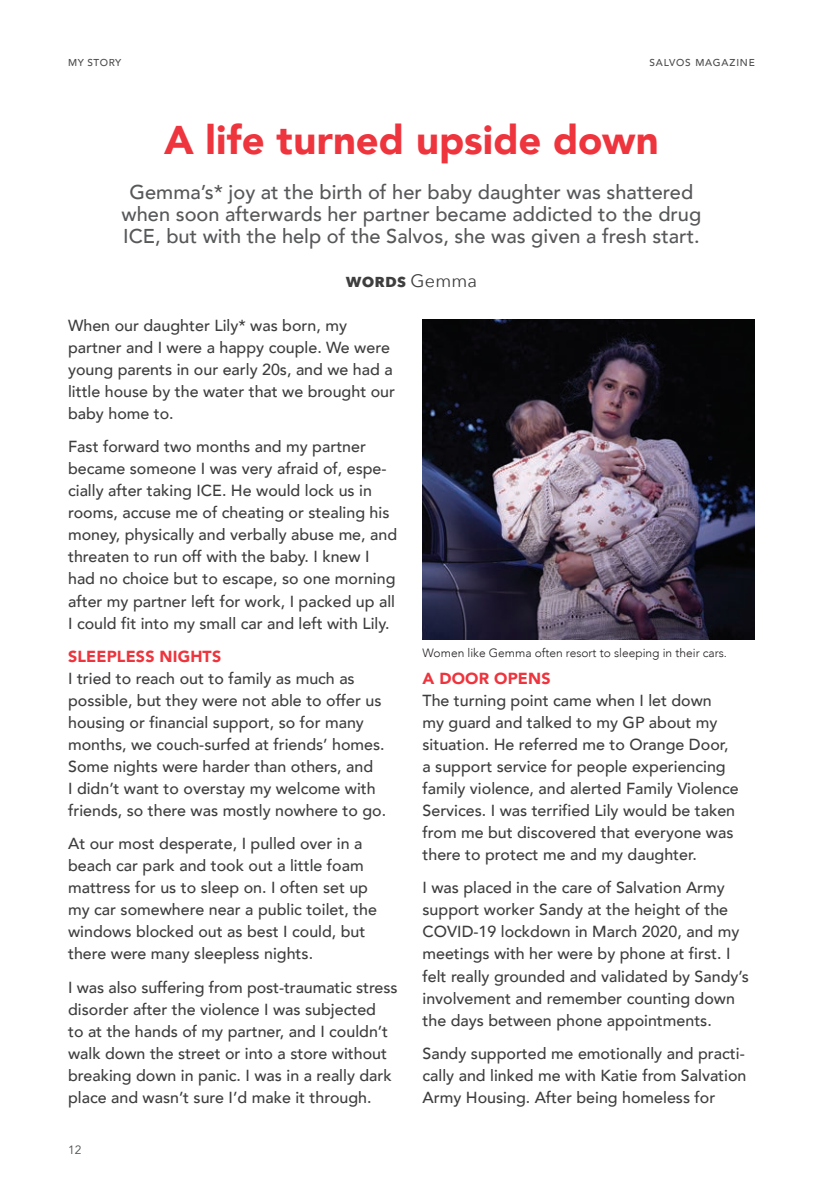
<style>
.page{position:relative;width:840px;height:1191px;background:#fff}
.page>*{position:absolute;margin:0;border:0;box-sizing:border-box;transform-origin:0 0}
.Salvos_Header{font:900 40px "Avenir";color:#ee343d}
.Salvos_Subhead{font:500 20px/22px "Avenir";color:#57585a;text-align:center}
.Salvos_By-Line{font:700 18px "Avenir Next";color:#3e3e3f}
.Salvos_Body{font:500 16px/22px "Avenir";color:#3e3e3f}
.Intext_Subhead{font:900 16px "Avenir";letter-spacing:.01em;color:#ee343d}
.Image_Caption{font:300 12px "Avenir";color:#231f20}
.t1{font:12px "Avenir";color:#4b4c4d}
.Page_name_-_Left{font:500 10px "Avenir";letter-spacing:.08em;color:#4b4c4d}
.Page_name_-_Left-2{font:500 10px "Avenir";letter-spacing:.06em;color:#4b4c4d}
.s1{font-weight:400}
</style>
<div class="page">
<img style="left:422px;top:320px;width:332px;height:319px">
<p class="Page_name_-_Left-2" style="left:68px;top:54px;width:55px">MY STORY</p>
<p class="Page_name_-_Left" style="left:649px;top:54px;width:107px">SALVOS MAGAZINE</p>
<p class="Salvos_Header" style="left:164px;top:106px;width:496px">A life turned upside down</p>
<p class="Salvos_Subhead" style="left:121px;top:179px;width:581px">Gemma’s* joy at the birth of her baby daughter was shattered when soon afterwards her partner became addicted to the drug<br>ICE, but with the help of the Salvos, she was given a fresh start.</p>
<p class="Salvos_By-Line" style="left:346px;top:265px;width:133px">WORDS <span class="s1">Gemma</span></p>
<p class="Salvos_Body" style="left:68px;top:313px;width:328px">When our daughter Lily* was born, my partner and I were a happy couple. We were young parents in our early 20s, and we had a little house by the water that we brought our baby home to.</p>
<p class="Salvos_Body" style="left:68px;top:435px;width:330px">Fast forward two months and my partner became someone I was very afraid of, espe&shy;cially after taking ICE. He would lock us in rooms, accuse me of cheating or stealing his money, physically and verbally abuse me, and threaten to run off with the baby. I knew I had no choice but to escape, so one morning after my partner left for work, I packed up all I could fit into my small car and left with Lily.</p>
<p class="Intext_Subhead" style="left:68px;top:642px;width:154px">SLEEPLESS NIGHTS</p>
<p class="Salvos_Body" style="left:68px;top:666px;width:319px">I tried to reach out to family as much as possible, but they were not able to offer us housing or financial support, so for many months, we couch-surfed at friends’ homes.<br>Some nights were harder than others, and<br>I didn’t want to overstay my welcome with friends, so there was mostly nowhere to go.</p>
<p class="Salvos_Body" style="left:68px;top:831px;width:310px">At our most desperate, I pulled over in a beach car park and took out a little foam mattress for us to sleep on. I often set up my car somewhere near a public toilet, the windows blocked out as best I could, but there were many sleepless nights.</p>
<p class="Salvos_Body" style="left:68px;top:975px;width:331px">I was also suffering from post-traumatic stress disorder after the violence I was subjected<br>to at the hands of my partner, and I couldn’t walk down the street or into a store without breaking down in panic. I was in a really dark place and wasn’t sure I’d make it through.</p>
<p class="t1" style="left:68px;top:1142px;width:15px">12</p>
<p class="Image_Caption" style="left:422px;top:646px;width:306px">Women like Gemma often resort to sleeping in their cars.</p>
<p class="Intext_Subhead" style="left:422px;top:664px;width:129px">A DOOR OPENS</p>
<p class="Salvos_Body" style="left:422px;top:688px;width:317px">The turning point came when I let down<br>my guard and talked to my GP about my situation. He referred me to Orange Door, a support service for people experiencing family violence, and alerted Family Violence Services. I was terrified Lily would be taken from me but discovered that everyone was there to protect me and my daughter.</p>
<p class="Salvos_Body" style="left:422px;top:876px;width:327px">I was placed in the care of Salvation Army support worker Sandy at the height of the COVID-19 lockdown in March 2020, and my meetings with her were by phone at first. I felt really grounded and validated by Sandy’s involvement and remember counting down the days between phone appointments.</p>
<p class="Salvos_Body" style="left:422px;top:1041px;width:325px;text-align:justify">Sandy supported me emotionally and practi&shy;cally and linked me with Katie from Salvation Army Housing. After being homeless for</p>
</div>
